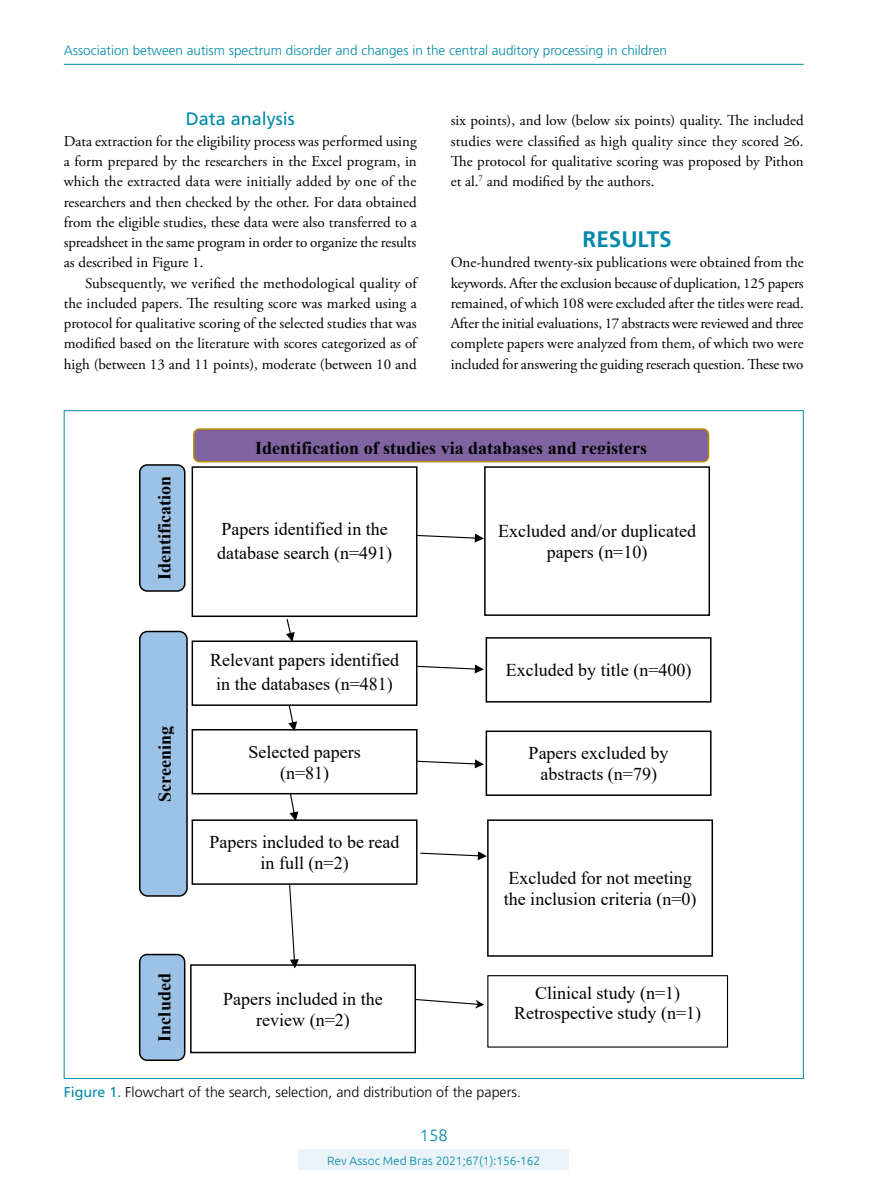
<style>
.page{position:relative;width:893px;height:1191px;background:#fff}
.page>*{position:absolute;margin:0;border:0;box-sizing:border-box;transform-origin:0 0}
.t1{font:22.5px "Frutiger LT 65 Bd";color:#008aa8}
.t2{font:18px/20.7px "Times New Roman";color:#000;text-align:center}
.t3{font:700 18px "Times New Roman";color:#000}
.t4{font:18px "Frutiger LT 55 Rm";color:#008aa8}
.t5{font:300 16.5px "Ubuntu";color:#008aa8}
.t6{font:15px/20.2px "Adobe Garamond Pro";color:#000;text-align:justify}
.t7{font:14.25px "Frutiger LT 45 Lt";color:#000}
.t8{font:13.5px "Frutiger LT 45 Lt";color:#008aa8}
.t9{font:300 12px "Ubuntu";color:#008aa8}
.s1{font-family:"Frutiger LT 55 Rm";color:#008aa8}
</style>
<div class="page">
<hr style="left:64px;top:64px;width:740px;height:1px;background:#008aa8">
<div style="left:299px;top:1149px;width:270px;height:21px;background:#eaf3f7"></div>
<div style="left:193px;top:428px;width:516px;height:34px;background:#8064a2;border:2px solid #ba8c00;border-radius:5px"></div>
<div style="left:192px;top:466px;width:225px;height:151px;border:2px solid #000"></div>
<div style="left:484px;top:466px;width:226px;height:150px;border:2px solid #000"></div>
<div style="left:139px;top:464px;width:46px;height:128px;background:#9cc2e5;border:2px solid #000;border-radius:8px"></div>
<svg style="left:417px;top:533px;width:67px;height:9px"></svg>
<svg style="left:286px;top:619px;width:9px;height:21px"></svg>
<div style="left:192px;top:640px;width:225px;height:66px;border:2px solid #000"></div>
<div style="left:486px;top:637px;width:225px;height:65px;border:2px solid #000"></div>
<svg style="left:417px;top:664px;width:67px;height:9px"></svg>
<svg style="left:288px;top:705px;width:9px;height:24px"></svg>
<div style="left:192px;top:729px;width:225px;height:65px;border:2px solid #000"></div>
<div style="left:486px;top:730px;width:225px;height:66px;border:2px solid #000"></div>
<svg style="left:417px;top:759px;width:67px;height:9px"></svg>
<div style="left:139px;top:631px;width:49px;height:265px;background:#9cc2e5;border:2px solid #000;border-radius:8px"></div>
<svg style="left:290px;top:793px;width:8px;height:26px"></svg>
<div style="left:192px;top:819px;width:225px;height:66px;border:2px solid #000"></div>
<div style="left:487px;top:819px;width:226px;height:137px;border:2px solid #000"></div>
<svg style="left:420px;top:851px;width:67px;height:9px"></svg>
<svg style="left:289px;top:884px;width:10px;height:84px"></svg>
<div style="left:190px;top:964px;width:226px;height:89px;border:2px solid #000"></div>
<div style="left:487px;top:975px;width:241px;height:72px;border:1px solid #000"></div>
<div style="left:139px;top:953px;width:46px;height:108px;background:#9cc2e5;border:2px solid #000;border-radius:7px"></div>
<svg style="left:415px;top:999px;width:69px;height:9px"></svg>
<p class="t8" style="left:64px;top:43px;width:605px">Association between autism spectrum disorder and changes in the central auditory processing in children</p>
<p class="t4" style="left:186px;top:109px;width:111px">Data analysis</p>
<p class="t6" style="left:64px;top:131px;width:355px">Data extraction for the eligibility process was performed using a form prepared by the researchers in the Excel program, in which the extracted data were initially added by one of the researchers and then checked by the other. For data obtained from the eligible studies, these data were also transferred to a spreadsheet in the same program in order to organize the results as described in Figure 1.</p>
<p class="t6" style="left:64px;top:273px;width:355px;text-indent:21px">Subsequently, we verified the methodological quality of the included papers. The resulting score was marked using a protocol for qualitative scoring of the selected studies that was modified based on the literature with scores categorized as of high (between 13 and 11 points), moderate (between 10 and</p>
<p class="t6" style="left:451px;top:111px;width:355px">six points), and low (below six points) quality. The included studies were classified as high quality since they scored ≥6.<br>The protocol for qualitative scoring was proposed by Pithon et al.<sup>7</sup> and modified by the authors.</p>
<h1 class="t1" style="left:583px;top:226px;width:91px">RESULTS</h1>
<p class="t6" style="left:451px;top:253px;width:355px">One-hundred twenty-six publications were obtained from the keywords. After the exclusion because of duplication, 125 papers remained, of which 108 were excluded after the titles were read.<br>After the initial evaluations, 17 abstracts were reviewed and three complete papers were analyzed from them, of which two were included for answering the guiding reserach question. These two</p>
<p class="t3" style="left:152px;top:580px;width:105px;rotate:-90deg">Identification</p>
<p class="t3" style="left:152px;top:802px;width:78px;rotate:-90deg">Screening</p>
<p class="t3" style="left:152px;top:1041px;width:70px;rotate:-90deg">Included</p>
<p class="t3" style="left:255px;top:435px;width:393px">Identification of studies via databases and registers</p>
<p class="t2" style="left:217px;top:516px;width:177px;line-height:23.7px;text-align:left">Papers identified in the database search (n=491)</p>
<p class="t2" style="left:498px;top:520px;width:199px">Excluded and/or duplicated papers (n=10)</p>
<p class="t2" style="left:210px;top:648px;width:190px;line-height:23.7px">Relevant papers identified in the databases (n=481)</p>
<p class="t2" style="left:506px;top:659px;width:187px">Excluded by title (n=400)</p>
<p class="t2" style="left:248px;top:741px;width:114px">Selected papers (n=81)</p>
<p class="t2" style="left:529px;top:742px;width:141px">Papers excluded by abstracts (n=79)</p>
<p class="t2" style="left:210px;top:831px;width:191px">Papers included to be read in full (n=2)</p>
<p class="t2" style="left:504px;top:867px;width:194px;text-align:left">Excluded for not meeting the inclusion criteria (n=0)</p>
<p class="t2" style="left:223px;top:988px;width:161px">Papers included in the review (n=2)</p>
<p class="t2" style="left:514px;top:981px;width:189px">Clinical study (n=1)<br>Retrospective study (n=1)</p>
<p class="t7" style="left:64px;top:1083px;width:459px"><span class="s1">Figure 1.</span> Flowchart of the search, selection, and distribution of the papers.</p>
<p class="t5" style="left:420px;top:1125px;width:29px">158</p>
<p class="t9" style="left:327px;top:1153px;width:215px">Rev Assoc Med Bras 2021;67(1):156-162</p>
</div>
